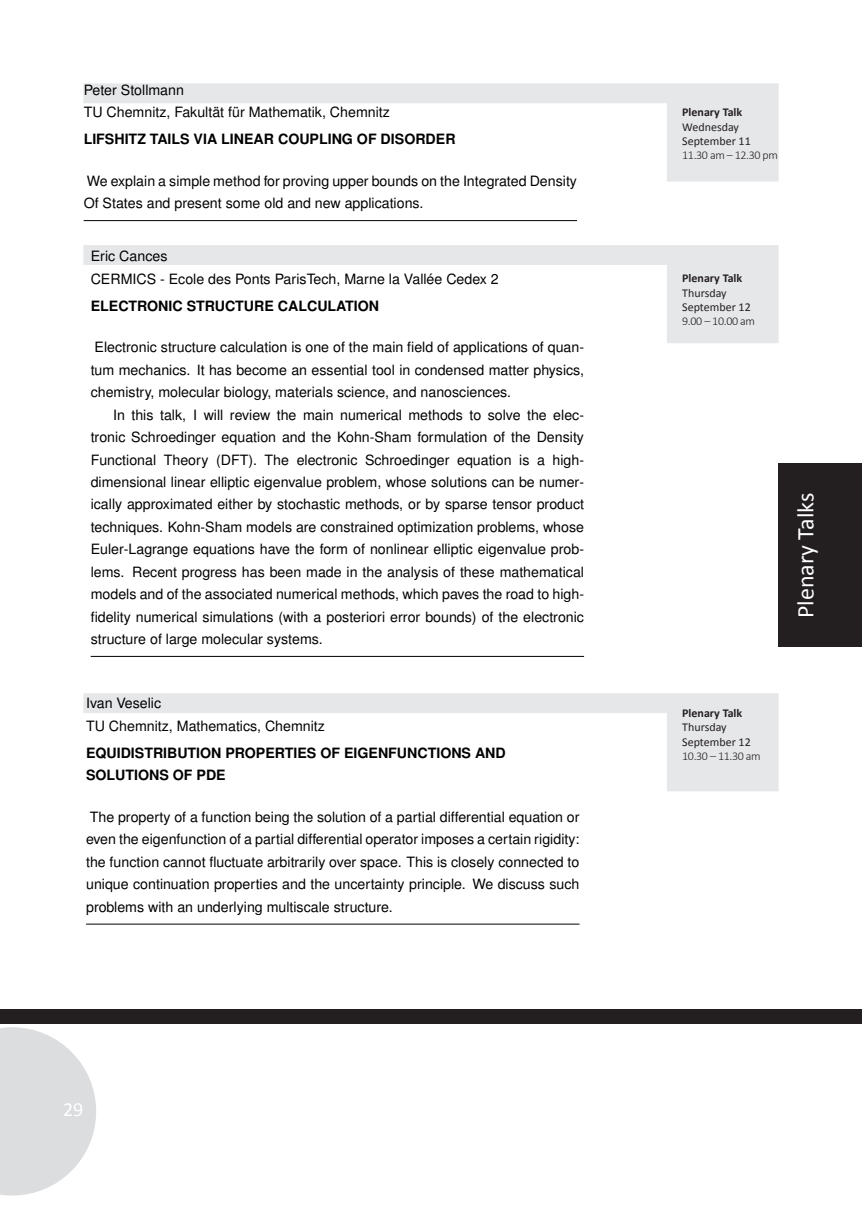
<style>
.page{position:relative;width:862px;height:1214px;background:#fff}
.page>*{position:absolute;margin:0;border:0;box-sizing:border-box;transform-origin:0 0}
.t1{font:24px "Calibri";color:#fff}
.t2{font:20px "Calibri";color:#fff}
.t3{font:14.2px/22.4px "Nimbus San L";color:#000}
.t4{font:700 14.2px/22.4px "Nimbus San L";color:#000}
.t5{font:12px/14.4px "Calibri";color:#231f20}
.t6{font:300 12px "Calibri";letter-spacing:-.03em;color:#231f20}
.t7{font:700 12px "Calibri";color:#231f20}
</style>
<div class="page">
<div style="left:0;top:1009px;width:862px;height:14px;background:#231f20"></div>
<svg style="left:0;top:1027px;width:96px;height:168px"></svg>
<div style="left:778px;top:463px;width:84px;height:183px;background:#231f20"></div>
<svg style="left:83px;top:83px;width:695px;height:98px"></svg>
<svg style="left:83px;top:245px;width:695px;height:98px"></svg>
<svg style="left:83px;top:693px;width:695px;height:98px"></svg>
<hr style="left:84px;top:220px;width:493px;height:1px;background:#000">
<hr style="left:91px;top:656px;width:493px;height:1px;background:#000">
<hr style="left:86px;top:923px;width:493px;height:1px;background:#000">
<p class="t3" style="left:84px;top:79px;width:308px">Peter Stollmann<br>TU Chemnitz, Fakultät für Mathematik, Chemnitz</p>
<p class="t4" style="left:84px;top:128px;width:373px">LIFSHITZ TAILS VIA LINEAR COUPLING OF DISORDER</p>
<p class="t3" style="left:84px;top:170px;width:495px">We explain a simple method for proving upper bounds on the Integrated Density<br>Of States and present some old and new applications.</p>
<p class="t3" style="left:91px;top:245px;width:410px">Eric Cances<br>CERMICS - Ecole des Ponts ParisTech, Marne la Vallée Cedex 2</p>
<p class="t4" style="left:91px;top:295px;width:290px">ELECTRONIC STRUCTURE CALCULATION</p>
<p class="t3" style="left:91px;top:336px;width:495px;text-align:justify">Electronic structure calculation is one of the main field of applications of quan&shy;tum mechanics. It has become an essential tool in condensed matter physics, chemistry, molecular biology, materials science, and nanosciences.</p>
<p class="t3" style="left:91px;top:403px;width:495px;text-align:justify;text-indent:22px">In this talk, I will review the main numerical methods to solve the elec&shy;tronic Schroedinger equation and the Kohn-Sham formulation of the Density Functional Theory (DFT). The electronic Schroedinger equation is a high&shy;dimensional linear elliptic eigenvalue problem, whose solutions can be numer&shy;ically approximated either by stochastic methods, or by sparse tensor product techniques. Kohn-Sham models are constrained optimization problems, whose Euler-Lagrange equations have the form of nonlinear elliptic eigenvalue prob&shy;lems. Recent progress has been made in the analysis of these mathematical models and of the associated numerical methods, which paves the road to high&shy;fidelity numerical simulations (with a posteriori error bounds) of the electronic structure of large molecular systems.</p>
<p class="t3" style="left:86px;top:692px;width:240px">Ivan Veselic<br>TU Chemnitz, Mathematics, Chemnitz</p>
<p class="t4" style="left:86px;top:741px;width:421px">EQUIDISTRIBUTION PROPERTIES OF EIGENFUNCTIONS AND<br>SOLUTIONS OF PDE</p>
<p class="t3" style="left:86px;top:805px;width:495px;text-align:justify">The property of a function being the solution of a partial differential equation or even the eigenfunction of a partial differential operator imposes a certain rigidity: the function cannot fluctuate arbitrarily over space. This is closely connected to unique continuation properties and the uncertainty principle. We discuss such problems with an underlying multiscale structure.</p>
<h2 class="t2" style="left:63px;top:1096px;width:22px">29</h2>
<p class="t7" style="left:682px;top:104px;width:62px">Plenary Talk</p>
<p class="t5" style="left:682px;top:119px;width:70px">Wednesday<br>September 11</p>
<p class="t6" style="left:682px;top:148px;width:97px">11.30 am – 12.30 pm</p>
<p class="t7" style="left:682px;top:270px;width:62px">Plenary Talk</p>
<p class="t5" style="left:682px;top:285px;width:70px">Thursday<br>September 12</p>
<p class="t6" style="left:682px;top:314px;width:74px">9.00 – 10.00 am</p>
<p class="t7" style="left:682px;top:705px;width:62px">Plenary Talk</p>
<p class="t5" style="left:682px;top:720px;width:70px">Thursday<br>September 12</p>
<p class="t6" style="left:682px;top:748px;width:80px">10.30 – 11.30 am</p>
<h1 class="t1" style="left:790px;top:618px;width:127px;rotate:-90deg">Plenary Talks</h1>
</div>
